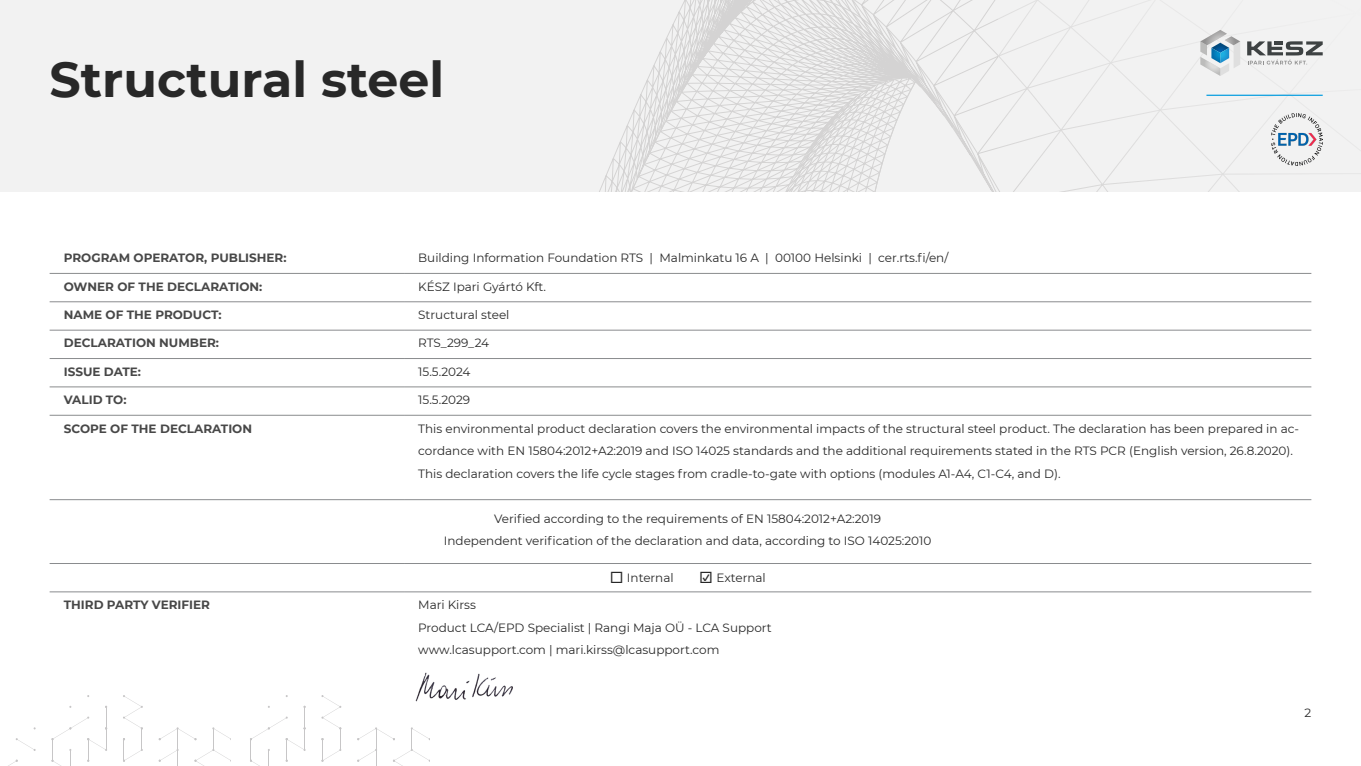
<style>
.page{position:relative;width:1361px;height:766px;background:#fff}
.page>*{position:absolute;margin:0;border:0;box-sizing:border-box;transform-origin:0 0}
.t1{font:700 49px "Montserrat";color:#282828}
.t2{font:12px/22.5px "Montserrat";color:#282828}
.t3{font:700 12px "Montserrat";color:#484848}
.s1{font-family:"Ingra Wd";font-weight:500;font-size:16.5px}
</style>
<div class="page">
<div style="left:0;top:0;width:1361px;height:191px;background:#f2f2f2"></div>
<svg style="left:599px;top:0;width:399px;height:191px"></svg>
<div style="left:998px;top:0;width:363px;height:192px;background:#f2f2f2"></div>
<svg style="left:1200px;top:30px;width:40px;height:46px"></svg>
<svg style="left:1211px;top:44px;width:18px;height:18px"></svg>
<svg style="left:1247px;top:41px;width:75px;height:24px"></svg>
<hr style="left:1206px;top:95px;width:116px;height:1px;background:#009bdf">
<img style="left:1272px;top:114px;width:50px;height:51px">
<hr style="left:50px;top:273px;width:354px;height:1px;background:#8a8c8e">
<hr style="left:404px;top:273px;width:907px;height:1px;background:#8a8c8e">
<hr style="left:50px;top:301px;width:354px;height:1px;background:#8a8c8e">
<hr style="left:404px;top:301px;width:907px;height:1px;background:#8a8c8e">
<hr style="left:50px;top:330px;width:354px;height:1px;background:#8a8c8e">
<hr style="left:404px;top:330px;width:907px;height:1px;background:#8a8c8e">
<hr style="left:50px;top:358px;width:354px;height:1px;background:#8a8c8e">
<hr style="left:404px;top:358px;width:907px;height:1px;background:#8a8c8e">
<hr style="left:50px;top:386px;width:354px;height:1px;background:#8a8c8e">
<hr style="left:404px;top:386px;width:907px;height:1px;background:#8a8c8e">
<hr style="left:50px;top:563px;width:354px;height:1px;background:#8a8c8e">
<hr style="left:404px;top:563px;width:907px;height:1px;background:#8a8c8e">
<hr style="left:50px;top:591px;width:354px;height:1px;background:#8a8c8e">
<hr style="left:404px;top:591px;width:907px;height:1px;background:#8a8c8e">
<hr style="left:50px;top:415px;width:354px;height:1px;background:#8a8c8e">
<hr style="left:404px;top:415px;width:907px;height:1px;background:#8a8c8e">
<hr style="left:50px;top:499px;width:354px;height:1px;background:#8a8c8e">
<hr style="left:404px;top:499px;width:907px;height:1px;background:#8a8c8e">
<svg style="left:10px;top:759px;width:8px;height:6px"></svg>
<svg style="left:16px;top:738px;width:20px;height:12px"></svg>
<svg style="left:159px;top:727px;width:72px;height:38px"></svg>
<svg style="left:51px;top:705px;width:56px;height:60px"></svg>
<svg style="left:123px;top:695px;width:20px;height:66px"></svg>
<svg style="left:357px;top:727px;width:73px;height:38px"></svg>
<svg style="left:250px;top:705px;width:56px;height:60px"></svg>
<svg style="left:321px;top:695px;width:20px;height:66px"></svg>
<img style="left:415px;top:672px;width:98px;height:30px">
<h1 class="t1" style="left:50px;top:44px;width:396px">Structural steel</h1>
<p class="t3" style="left:64px;top:249px;width:224px">PROGRAM OPERATOR, PUBLISHER:</p>
<p class="t2" style="left:418px;top:246px;width:532px">Building Information Foundation RTS | Malminkatu 16 A | 00100 Helsinki | cer.rts.fi/en/</p>
<p class="t3" style="left:64px;top:278px;width:200px">OWNER OF THE DECLARATION:</p>
<p class="t2" style="left:418px;top:275px;width:129px">KÉSZ Ipari Gyártó Kft.</p>
<p class="t3" style="left:64px;top:306px;width:159px">NAME OF THE PRODUCT:</p>
<p class="t2" style="left:418px;top:303px;width:93px">Structural steel</p>
<p class="t3" style="left:64px;top:334px;width:157px">DECLARATION NUMBER:</p>
<p class="t2" style="left:418px;top:331px;width:72px">RTS_299_24</p>
<p class="t3" style="left:64px;top:363px;width:79px">ISSUE DATE:</p>
<p class="t2" style="left:418px;top:360px;width:54px">15.5.2024</p>
<p class="t3" style="left:64px;top:391px;width:64px">VALID TO:</p>
<p class="t2" style="left:418px;top:388px;width:53px">15.5.2029</p>
<p class="t3" style="left:64px;top:419px;width:190px">SCOPE OF THE DECLARATION</p>
<p class="t2" style="left:418px;top:416px;width:882px">This environmental product declaration covers the environmental impacts of the structural steel product. The declaration has been prepared in ac&shy;cordance with EN 15804:2012+A2:2019 and ISO 14025 standards and the additional requirements stated in the RTS PCR (English version, 26.8.2020).<br>This declaration covers the life cycle stages from cradle-to-gate with options (modules A1-A4, C1-C4, and D).</p>
<p class="t2" style="left:444px;top:506px;width:489px;text-align:center">Verified according to the requirements of EN 15804:2012+A2:2019<br>Independent verification of the declaration and data, according to ISO 14025:2010</p>
<p class="t2" style="left:609px;top:565px;width:66px"><span class="s1">☐</span> Internal</p>
<p class="t2" style="left:699px;top:565px;width:68px"><span class="s1">☑</span> External</p>
<p class="t3" style="left:64px;top:596px;width:148px">THIRD PARTY VERIFIER</p>
<p class="t2" style="left:418px;top:593px;width:355px">Mari Kirss<br>Product LCA/EPD Specialist | Rangi Maja OÜ - LCA Support www.lcasupport.com | mari.kirss@lcasupport.com</p>
<p class="t2" style="left:1304px;top:701px;width:8px">2</p>
</div>
